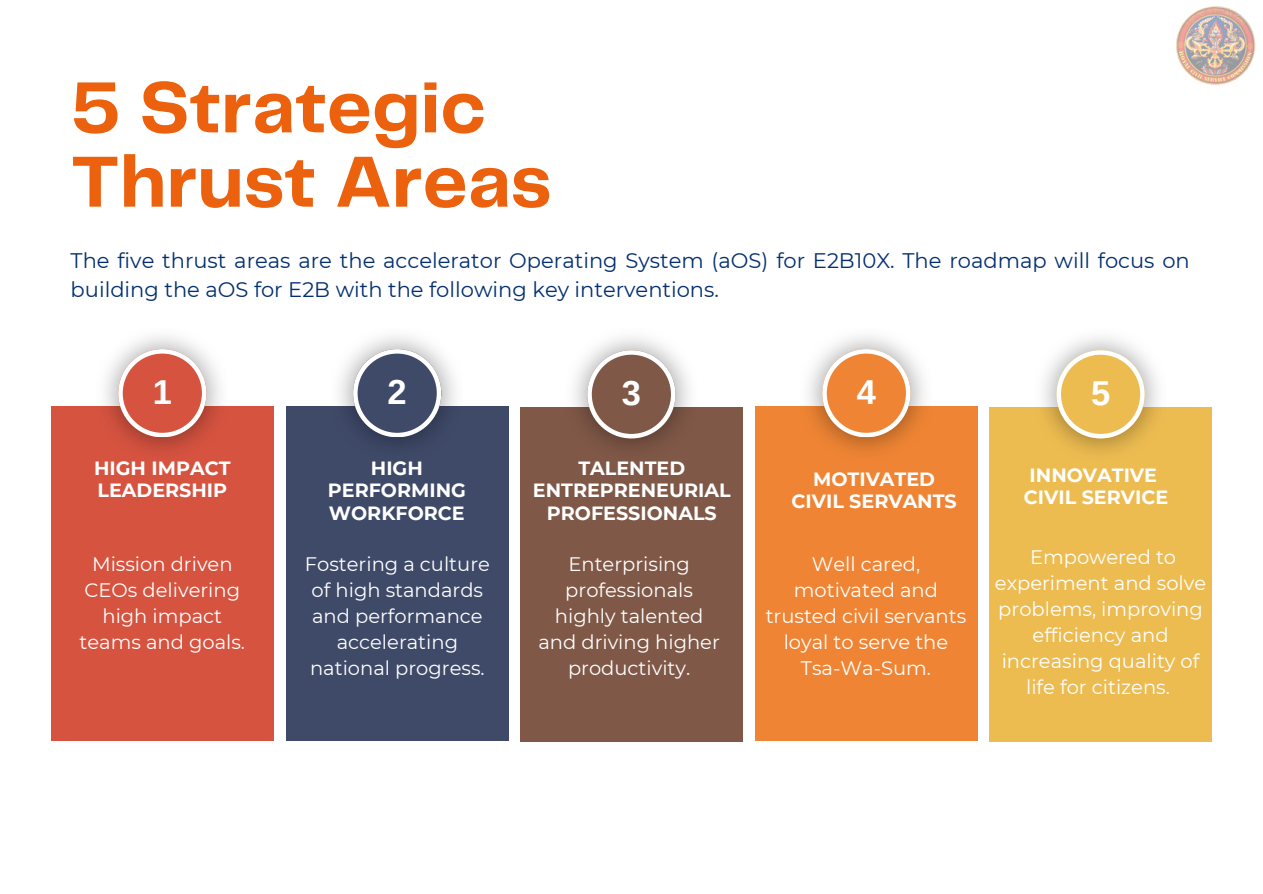
<style>
.page{position:relative;width:1263px;height:894px;background:#fff}
.page>*{position:absolute;margin:0;border:0;box-sizing:border-box;transform-origin:0 0}
.t1{font:700 75px/74.2px "Telegraf";color:#eb610d}
.t2{font:700 34.5px "Arimo";color:#fff}
.t3{font:21px/29.2px "Montserrat";color:#032f70}
.t4{font:19.5px/25.8px "Montserrat";color:#fff;text-align:center}
.t5{font:700 19.2px/22.5px "Montserrat";color:#fff;text-align:center}
</style>
<div class="page">
<div style="left:51px;top:406px;width:222px;height:334px;background:#d65340"></div>
<svg style="left:118px;top:349px;width:88px;height:88px"></svg>
<div style="left:286px;top:406px;width:222px;height:334px;background:#3f4a69"></div>
<svg style="left:353px;top:349px;width:88px;height:88px"></svg>
<div style="left:520px;top:407px;width:223px;height:335px;background:#7f5847"></div>
<img style="left:574px;top:337px;width:116px;height:111px">
<svg style="left:587px;top:350px;width:88px;height:88px"></svg>
<div style="left:755px;top:406px;width:222px;height:334px;background:#ef8534"></div>
<svg style="left:822px;top:349px;width:88px;height:88px"></svg>
<div style="left:989px;top:407px;width:223px;height:335px;background:#edbc51"></div>
<img style="left:1043px;top:337px;width:115px;height:115px">
<svg style="left:1056px;top:350px;width:88px;height:88px"></svg>
<img style="left:1176px;top:6px;width:80px;height:79px">
<h1 class="t1" style="left:71px;top:74px;width:482px">5 Strategic<br>Thrust Areas</h1>
<p class="t3" style="left:71px;top:246px;width:1121px">The five thrust areas are the accelerator Operating System (aOS) for E2B10X. The roadmap will focus on building the aOS for E2B with the following key interventions.</p>
<p class="t2" style="left:153px;top:373px;width:21px">1</p>
<p class="t2" style="left:388px;top:373px;width:21px">2</p>
<p class="t2" style="left:622px;top:374px;width:21px">3</p>
<h2 class="t2" style="left:857px;top:373px;width:21px">4</h2>
<p class="t2" style="left:1091px;top:374px;width:21px">5</p>
<p class="t5" style="left:94px;top:456px;width:138px;text-align:left">HIGH IMPACT<br>LEADERSHIP</p>
<p class="t5" style="left:328px;top:456px;width:140px">HIGH<br>PERFORMING<br>WORKFORCE</p>
<h2 class="t5" style="left:533px;top:456px;width:199px">TALENTED<br>ENTREPRENEURIAL<br>PROFESSIONALS</h2>
<p class="t5" style="left:791px;top:467px;width:167px">MOTIVATED<br>CIVIL SERVANTS</p>
<p class="t5" style="left:1024px;top:463px;width:146px;text-align:left">INNOVATIVE<br>CIVIL SERVICE</p>
<p class="t4" style="left:80px;top:551px;width:167px">Mission driven<br>CEOs delivering high impact teams and goals.</p>
<h2 class="t4" style="left:305px;top:551px;width:187px">Fostering a culture of high standards and performance accelerating national progress.</h2>
<p class="t4" style="left:538px;top:551px;width:183px">Enterprising professionals highly talented and driving higher productivity.</p>
<p class="t4" style="left:766px;top:551px;width:202px">Well cared, motivated and trusted civil servants loyal to serve the<br>Tsa-Wa-Sum.</p>
<p class="t4" style="left:995px;top:544px;width:213px">Empowered to experiment and solve problems, improving efficiency and increasing quality of life for citizens.</p>
</div>
